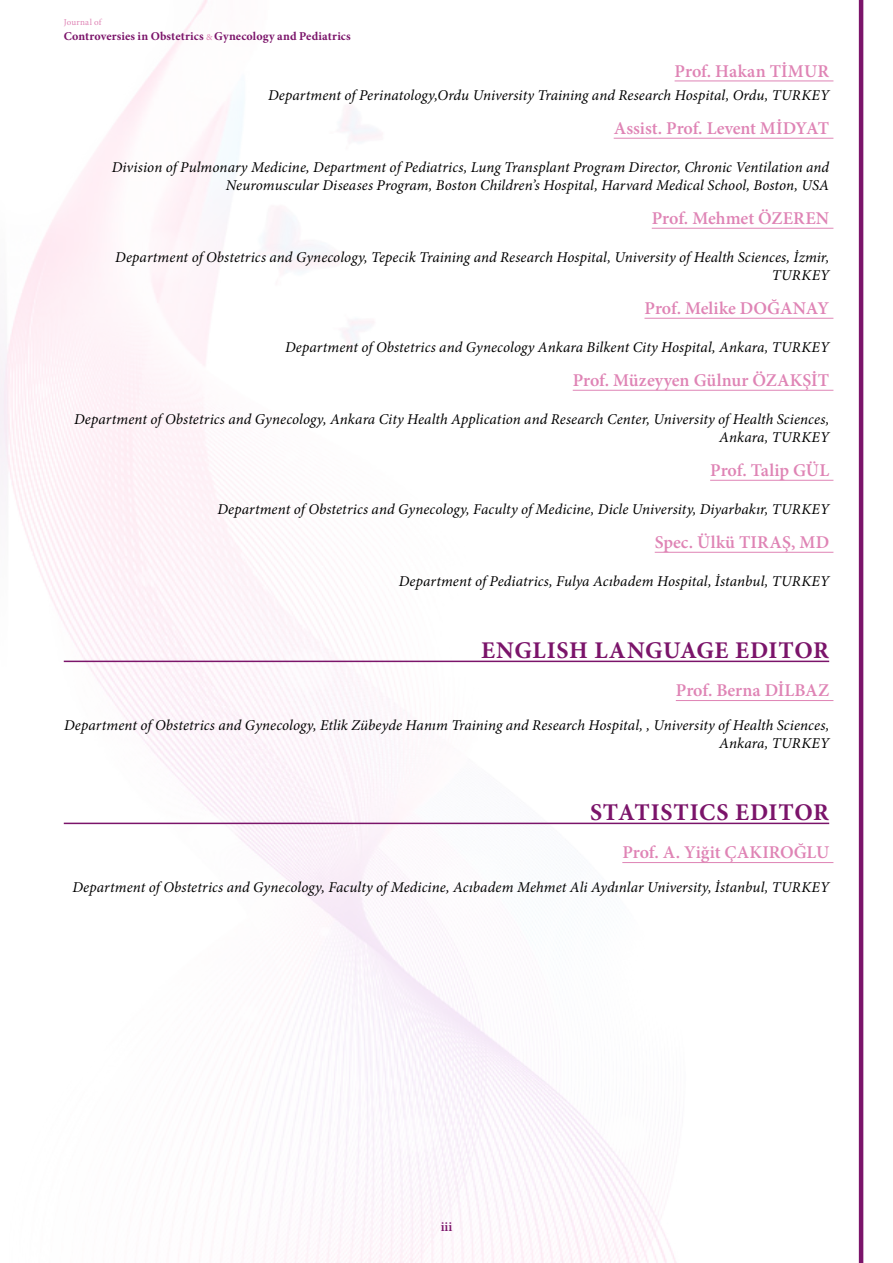
<style>
.page{position:relative;width:893px;height:1263px;background:#fff}
.page>*{position:absolute;margin:0;border:0;box-sizing:border-box;transform-origin:0 0}
.t1{font:700 24px "Minion Pro";letter-spacing:.025em;color:#7b146a}
.t2{font:600 18px "Minion Pro";color:#df84b5}
.t3{font:italic 15px/18px "Minion Pro";letter-spacing:.005em;color:#000;text-align:right}
.t4{font:600 13.5px "Minion Pro";color:#7b146a}
.t5{font:700 12px "Minion Pro";letter-spacing:.01em;color:#7b146a}
.t6{font:9px "Minion Pro";letter-spacing:.02em;color:#df84b5}
.s1{font-weight:400;font-size:9px;color:#df84b5}
</style>
<div class="page">
<img style="left:33px;top:0;width:831px;height:1263px">
<hr style="left:859px;top:0;width:4px;height:1263px;background:#7b146a">
<img style="left:0;top:263px;width:33px;height:289px">
<hr style="left:675px;top:81px;width:158px;height:1px;background:#df84b5">
<hr style="left:614px;top:138px;width:219px;height:1px;background:#df84b5">
<hr style="left:652px;top:228px;width:181px;height:1px;background:#df84b5">
<hr style="left:644px;top:318px;width:189px;height:1px;background:#df84b5">
<hr style="left:573px;top:390px;width:260px;height:1px;background:#df84b5">
<hr style="left:710px;top:480px;width:123px;height:1px;background:#df84b5">
<hr style="left:655px;top:552px;width:178px;height:1px;background:#df84b5">
<hr style="left:64px;top:661px;width:765px;height:1px;background:#7b146a">
<hr style="left:676px;top:700px;width:157px;height:1px;background:#df84b5">
<hr style="left:64px;top:823px;width:765px;height:1px;background:#7b146a">
<hr style="left:622px;top:862px;width:211px;height:1px;background:#df84b5">
<p class="t6" style="left:64px;top:16px;width:39px">Journal of</p>
<p class="t5" style="left:64px;top:28px;width:289px">Controversies in Obstetrics <span class="s1">&amp;</span> Gynecology and Pediatrics</p>
<p class="t2" style="left:675px;top:59px;width:156px">Prof. Hakan TİMUR</p>
<p class="t3" style="left:268px;top:86px;width:562px">Department of Perinatology,Ordu University Training and Research Hospital, Ordu, TURKEY</p>
<p class="t2" style="left:614px;top:116px;width:217px">Assist. Prof. Levent MİDYAT</p>
<p class="t3" style="left:112px;top:158px;width:719px">Division of Pulmonary Medicine, Department of Pediatrics, Lung Transplant Program Director, Chronic Ventilation and<br>Neuromuscular Diseases Program, Boston Children’s Hospital, Harvard Medical School, Boston, USA</p>
<p class="t2" style="left:652px;top:206px;width:179px">Prof. Mehmet ÖZEREN</p>
<p class="t3" style="left:115px;top:248px;width:715px">Department of Obstetrics and Gynecology, Tepecik Training and Research Hospital, University of Health Sciences, İzmir,<br>TURKEY</p>
<p class="t2" style="left:644px;top:296px;width:186px">Prof. Melike DOĞANAY</p>
<p class="t3" style="left:285px;top:338px;width:546px">Department of Obstetrics and Gynecology Ankara Bilkent City Hospital, Ankara, TURKEY</p>
<p class="t2" style="left:573px;top:368px;width:258px">Prof. Müzeyyen Gülnur ÖZAKŞİT</p>
<p class="t3" style="left:74px;top:410px;width:756px">Department of Obstetrics and Gynecology, Ankara City Health Application and Research Center, University of Health Sciences,<br>Ankara, TURKEY</p>
<p class="t2" style="left:710px;top:458px;width:121px">Prof. Talip GÜL</p>
<p class="t3" style="left:217px;top:500px;width:613px">Department of Obstetrics and Gynecology, Faculty of Medicine, Dicle University, Diyarbakır, TURKEY</p>
<p class="t2" style="left:655px;top:530px;width:176px">Spec. Ülkü TIRAŞ, MD</p>
<p class="t3" style="left:399px;top:572px;width:432px">Department of Pediatrics, Fulya Acıbadem Hospital, İstanbul, TURKEY</p>
<h1 class="t1" style="left:481px;top:633px;width:349px">ENGLISH LANGUAGE EDITOR</h1>
<p class="t2" style="left:676px;top:678px;width:155px">Prof. Berna DİLBAZ</p>
<p class="t3" style="left:64px;top:716px;width:766px">Department of Obstetrics and Gynecology, Etlik Zübeyde Hanım Training and Research Hospital, , University of Health Sciences,<br>Ankara, TURKEY</p>
<h1 class="t1" style="left:590px;top:795px;width:240px">STATISTICS EDITOR</h1>
<p class="t2" style="left:622px;top:840px;width:208px">Prof. A. Yiğit ÇAKIROĞLU</p>
<p class="t3" style="left:73px;top:878px;width:758px">Department of Obstetrics and Gynecology, Faculty of Medicine, Acıbadem Mehmet Ali Aydınlar University, İstanbul, TURKEY</p>
<p class="t4" style="left:441px;top:1218px;width:13px">iii</p>
</div>
